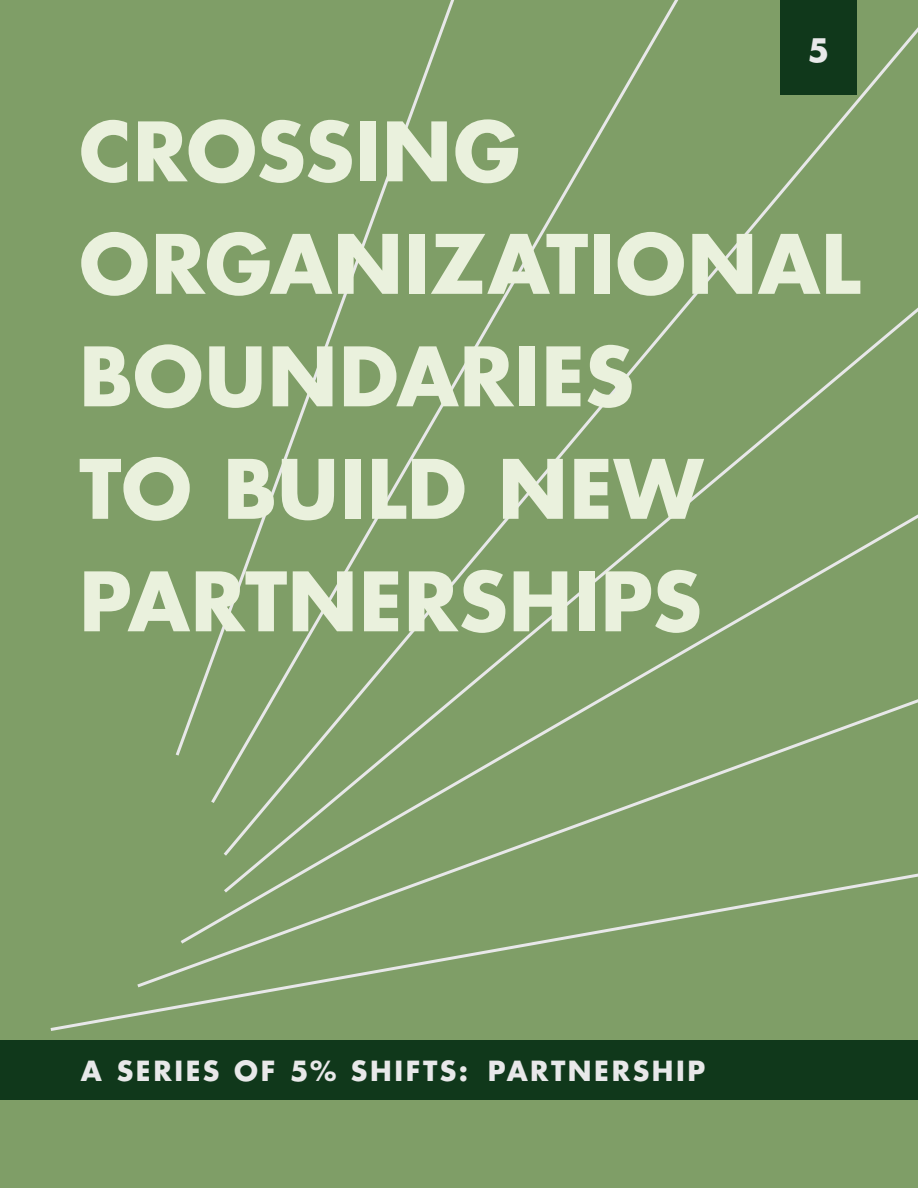
<style>
.page{position:relative;width:918px;height:1188px;background:#7f9e67}
.page>*{position:absolute;margin:0;border:0;box-sizing:border-box;transform-origin:0 0}
.t1{font:700 79.5px/112.5px "Futura Std";letter-spacing:.01em;color:#eaf1dd}
.t2{font:700 31.5px "Futura Std";color:#e8e8e9}
.t3{font:700 27px "Futura Std";letter-spacing:.095em;color:#e8e8e9}
</style>
<div class="page">
<div style="left:47px;top:847px;width:871px;height:186px;background:#7f9e67"></div>
<div style="left:134px;top:632px;width:784px;height:358px;background:#7f9e67"></div>
<div style="left:177px;top:759px;width:741px;height:187px;background:#7f9e67"></div>
<div style="left:221px;top:859px;width:697px;height:37px;background:#7f9e67"></div>
<div style="left:221px;top:0;width:697px;height:859px;background:#7f9e67"></div>
<div style="left:208px;top:0;width:519px;height:806px;background:#7f9e67"></div>
<div style="left:173px;top:0;width:358px;height:759px;background:#7f9e67"></div>
<div style="left:0;top:1040px;width:918px;height:60px;background:#10381b"></div>
<div style="left:780px;top:0;width:77px;height:94px;background:#10381b"></div>
<p class="t2" style="left:808px;top:29px;width:23px">5</p>
<p class="t1" style="left:79px;top:94px;width:783px">CROSSING<br>ORGANIZATIONAL<br>BOUNDARIES<br>TO BUILD NEW<br>PARTNERSHIPS</p>
<p class="t3" style="left:81px;top:1053px;width:626px">A SERIES OF 5% SHIFTS: PARTNERSHIP</p>
</div>
